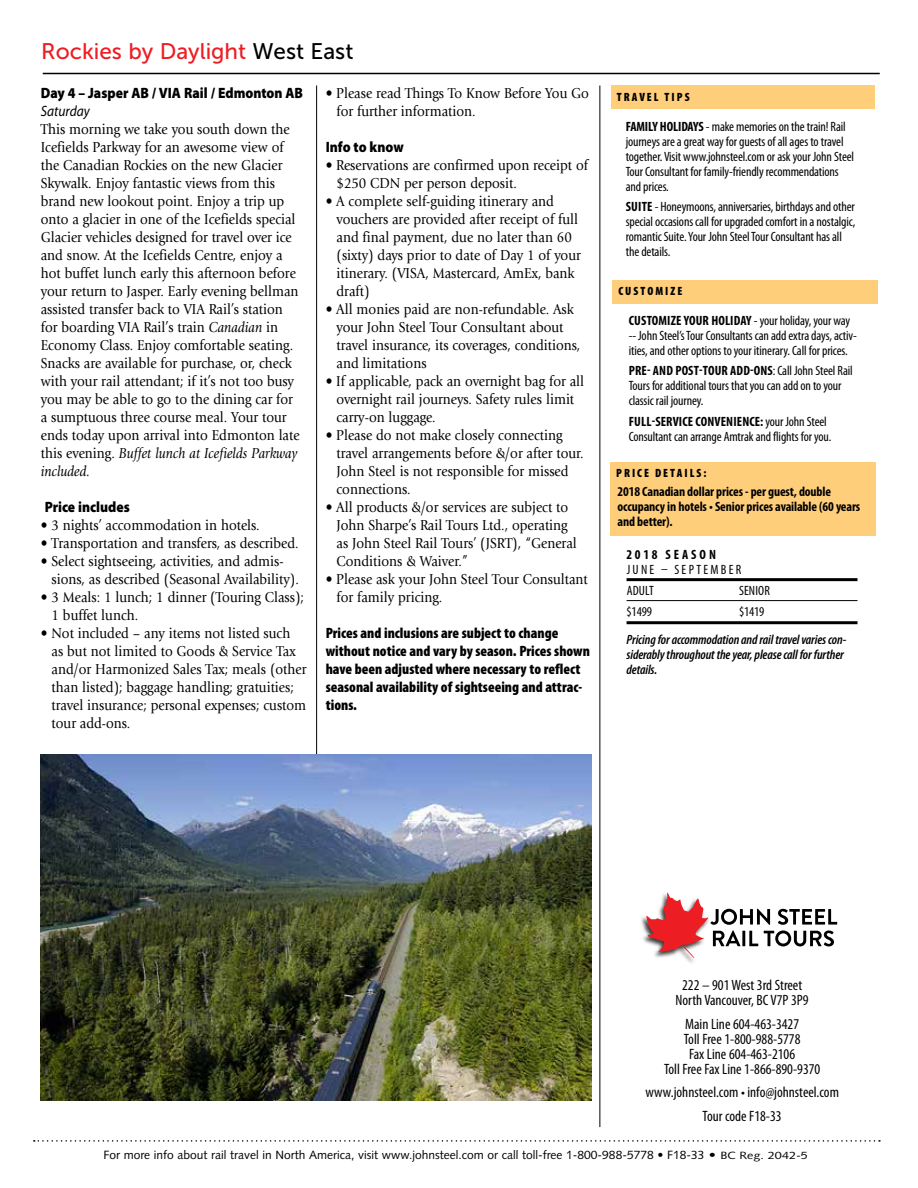
<style>
.page{position:relative;width:918px;height:1188px;background:#fff}
.page>*{position:absolute;margin:0;border:0;box-sizing:border-box;transform-origin:0 0}
.t1{font:22.5px "Museo Sans 500";color:#ed1d24}
.t2{font:15px/18px "Giovanni";color:#000;scale:.9 1}
.t3{font:condensed 15px/15px "Myriad Pro";color:#000;text-align:center}
.t4{font:900 condensed 15px/18px "Myriad Pro";color:#000}
.t5{font:900 15px "Myriad Pro";color:#000;scale:.9 1}
.t6{font:italic 15px "Myriad Pro";color:#000;scale:.9 1}
.t7{font:condensed 13.5px/15px "Myriad Pro";letter-spacing:-.01em;color:#000}
.t8{font:italic 600 condensed 13.5px/15px "Myriad Pro";letter-spacing:-.01em;color:#000}
.t9{font:700 condensed 13.5px/15px "Myriad Pro";letter-spacing:-.01em;color:#000}
.t10{font:condensed 13.5px/21px "Myriad Pro";letter-spacing:.17em;color:#000}
.t11{font:700 condensed 13.5px "Myriad Pro";letter-spacing:.22em;color:#000}
.t12{font:12px "Syntax";color:#000}
.t13{font:900 condensed 12px "Myriad Pro";letter-spacing:.17em;color:#000}
.s1{color:#000}
.s2{font-style:italic}
.s3{font-weight:700}
.s4{font-size:10.5px}
</style>
<div class="page">
<hr style="left:316px;top:86px;width:1px;height:830px;background:#000">
<hr style="left:600px;top:86px;width:1px;height:1041px;background:#000">
<svg style="left:34px;top:1140px;width:846px;height:2px"></svg>
<hr style="left:43px;top:73px;width:837px;height:1px;background:#000">
<div style="left:612px;top:280px;width:266px;height:23px;background:#ffce7b"></div>
<div style="left:611px;top:86px;width:263px;height:23px;background:#ffce7b"></div>
<div style="left:610px;top:462px;width:265px;height:74px;background:#ffce7b"></div>
<hr style="left:627px;top:578px;width:231px;height:3px;background:#000">
<hr style="left:627px;top:600px;width:231px;height:1px;background:#000">
<hr style="left:627px;top:621px;width:231px;height:3px;background:#000">
<img style="left:641px;top:916px;width:53px;height:47px">
<svg style="left:646px;top:892px;width:191px;height:66px"></svg>
<img style="left:40px;top:755px;width:551px;height:345px">
<h1 class="t1" style="left:41px;top:39px;width:314px">Rockies by Daylight <span class="s1">West East</span></h1>
<p class="t5" style="left:41px;top:84px;width:293px">Day 4 – Jasper AB / VIA Rail / Edmonton AB</p>
<p class="t6" style="left:41px;top:101px;width:56px">Saturday</p>
<p class="t2" style="left:41px;top:120px;width:289px">This morning we take you south down the Icefields Parkway for an awesome view of the Canadian Rockies on the new Glacier Skywalk. Enjoy fantastic views from this brand new lookout point. Enjoy a trip up onto a glacier in one of the Icefields special Glacier vehicles designed for travel over ice and snow. At the Icefields Centre, enjoy a hot buffet lunch early this afternoon before your return to Jasper. Early evening bellman assisted transfer back to VIA Rail’s station for boarding VIA Rail’s train <span class="s2">Canadian</span> in Economy Class. Enjoy comfortable seating.<br>Snacks are available for purchase, or, check with your rail attendant; if it’s not too busy you may be able to go to the dining car for a sumptuous three course meal. Your tour ends today upon arrival into Edmonton late this evening. <span class="s2">Buffet lunch at Icefields Parkway included.</span></p>
<p class="t5" style="left:45px;top:498px;width:96px">Price includes</p>
<p class="t2" style="left:41px;top:516px;width:245px">• 3 nights’ accommodation in hotels.</p>
<p class="t2" style="left:41px;top:534px;width:288px">• Transportation and transfers, as described.</p>
<p class="t2" style="left:52px;top:552px;width:276px;text-indent:-11px">• Select sightseeing, activities, and admis&shy;sions, as described (Seasonal Availability).</p>
<p class="t2" style="left:52px;top:588px;width:282px;text-indent:-11px">• 3 Meals: 1 lunch; 1 dinner (Touring Class);<br>1 buffet lunch.</p>
<p class="t2" style="left:52px;top:624px;width:285px;text-indent:-11px">• Not included – any items not listed such<br>as but not limited to Goods &amp; Service Tax and/or Harmonized Sales Tax; meals (other than listed); baggage handling; gratuities; travel insurance; personal expenses; custom tour add-ons.</p>
<p class="t2" style="left:337px;top:84px;width:282px;text-indent:-11px">• Please read Things To Know Before You Go for further information.</p>
<p class="t5" style="left:326px;top:138px;width:88px">Info to know</p>
<p class="t2" style="left:337px;top:156px;width:281px;text-indent:-11px">• Reservations are confirmed upon receipt of $250 CDN per person deposit.</p>
<p class="t2" style="left:337px;top:192px;width:273px;text-indent:-11px">• A complete self-guiding itinerary and vouchers are provided after receipt of full and final payment, due no later than 60 (sixty) days prior to date of Day 1 of your itinerary. (VISA, Mastercard, AmEx, bank draft)</p>
<p class="t2" style="left:337px;top:300px;width:273px;text-indent:-11px">• All monies paid are non-refundable. Ask your John Steel Tour Consultant about travel insurance, its coverages, conditions, and limitations</p>
<p class="t2" style="left:337px;top:372px;width:277px;text-indent:-11px">• If applicable, pack an overnight bag for all overnight rail journeys. Safety rules limit carry-on luggage.</p>
<p class="t2" style="left:337px;top:426px;width:276px;text-indent:-11px">• Please do not make closely connecting travel arrangements before &amp;/or after tour.<br>John Steel is not responsible for missed connections.</p>
<p class="t2" style="left:337px;top:498px;width:269px;text-indent:-11px">• All products &amp;/or services are subject to John Sharpe’s Rail Tours Ltd., operating as John Steel Rail Tours’ (JSRT), “General Conditions &amp; Waiver.”</p>
<p class="t2" style="left:337px;top:570px;width:281px;text-indent:-11px">• Please ask your John Steel Tour Consultant for family pricing.</p>
<p class="t4" style="left:326px;top:623px;width:266px">Prices and inclusions are subject to change without notice and vary by season. Prices shown have been adjusted where necessary to reflect seasonal availability of sightseeing and attrac&shy;tions.</p>
<p class="t13" style="left:617px;top:89px;width:74px">TRAVEL TIPS</p>
<p class="t7" style="left:626px;top:119px;width:230px"><span class="s3">FAMILY HOLIDAYS</span> - make memories on the train! Rail journeys are a great way for guests of all ages to travel together. Visit www.johnsteel.com or ask your John Steel Tour Consultant for family-friendly recommendations and prices.</p>
<p class="t7" style="left:626px;top:199px;width:231px"><span class="s3">SUITE</span> - Honeymoons, anniversaries, birthdays and other special occasions call for upgraded comfort in a nostalgic, romantic Suite. Your John Steel Tour Consultant has all the details.</p>
<p class="t13" style="left:618px;top:283px;width:65px">CUSTOMIZE</p>
<p class="t7" style="left:629px;top:313px;width:230px"><span class="s3">CUSTOMIZE YOUR HOLIDAY</span> - your holiday, your way -- John Steel’s Tour Consultants can add extra days, activ&shy;ities, and other options to your itinerary. Call for prices.</p>
<p class="t7" style="left:629px;top:363px;width:226px"><span class="s3">PRE- AND POST-TOUR ADD-ONS</span>: Call John Steel Rail<br>Tours for additional tours that you can add on to your classic rail journey.</p>
<p class="t7" style="left:629px;top:414px;width:204px"><span class="s3">FULL-SERVICE CONVENIENCE:</span> your John Steel<br>Consultant can arrange Amtrak and flights for you.</p>
<p class="t13" style="left:616px;top:465px;width:92px">PRICE DETAILS:</p>
<p class="t9" style="left:618px;top:484px;width:244px">2018 Canadian dollar prices - per guest, double occupancy in hotels • Senior prices available (60 years and better).</p>
<p class="t11" style="left:627px;top:546px;width:91px">2018 SEASON</p>
<p class="t10" style="left:627px;top:559px;width:116px">JUNE – SEPTEMBER<br>ADULT</p>
<p class="t7" style="left:739px;top:583px;width:32px">SENIOR</p>
<p class="t7" style="left:627px;top:604px;width:27px">$1499</p>
<p class="t7" style="left:739px;top:604px;width:27px">$1419</p>
<p class="t8" style="left:627px;top:632px;width:221px">Pricing for accommodation and rail travel varies con&shy;siderably throughout the year, please call for further details.</p>
<p class="t3" style="left:676px;top:977px;width:135px">222 – 901 West 3rd Street<br>North Vancouver, BC V7P 3P9</p>
<p class="t3" style="left:664px;top:1016px;width:158px">Main Line 604-463-3427<br>Toll Free 1-800-988-5778<br>Fax Line 604-463-2106<br>Toll Free Fax Line 1-866-890-9370</p>
<p class="t3" style="left:645px;top:1080px;width:195px;line-height:23.7px">www.johnsteel.com • info@johnsteel.com<br>Tour code F18-33</p>
<p class="t12" style="left:103px;top:1148px;width:706px">For more info about rail travel in North America, visit www.johnsteel.com or call toll-free 1-800-988-5778 • F18-33 • <span class="s4">BC Reg. 2042-5</span></p>
</div>
